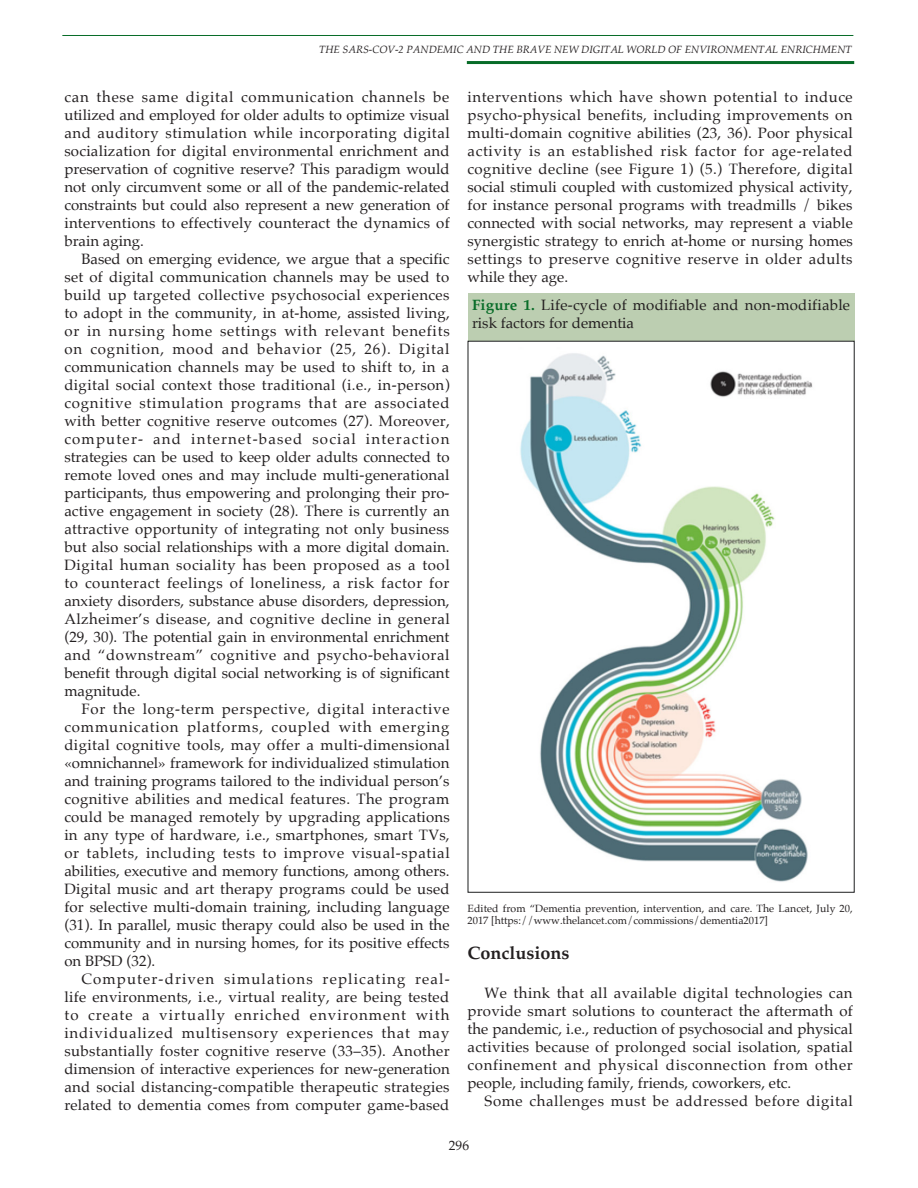
<style>
.page{position:relative;width:918px;height:1188px;background:#fff}
.page>*{position:absolute;margin:0;border:0;box-sizing:border-box;transform-origin:0 0}
._04_TITRE1{font:700 18px "Palatino";color:#231f20}
.t1{font:15px/18px "Palatino";letter-spacing:.015em;color:#231f20;text-align:justify}
.t2{font:15px "Palatino";letter-spacing:.04em;color:#231f20}
.t3{font:13.5px "Palatino";color:#231f20}
.t4{font:10.5px/12.6px "Palatino";letter-spacing:.005em;color:#231f20}
._01_GRAND_TITRE{font:italic 10.5px "Palatino";color:#231f20}
.s1{font-weight:700;color:#086c28}
</style>
<div class="page">
<hr style="left:62px;top:35px;width:791px;height:1px;background:#086c28">
<hr style="left:467px;top:61px;width:387px;height:3px;background:#086c28">
<div style="left:468px;top:294px;width:386px;height:47px;background:#bcceb1"></div>
<img style="left:520px;top:353px;width:293px;height:529px">
<p class="_01_GRAND_TITRE" style="left:319px;top:40px;width:534px">THE SARS-COV-2 PANDEMIC AND THE BRAVE NEW DIGITAL WORLD OF ENVIRONMENTAL ENRICHMENT</p>
<p class="t1" style="left:64px;top:88px;width:387px">can these same digital communication channels be utilized and employed for older adults to optimize visual and auditory stimulation while incorporating digital socialization for digital environmental enrichment and preservation of cognitive reserve? This paradigm would not only circumvent some or all of the pandemic-related constraints but could also represent a new generation of interventions to effectively counteract the dynamics of brain aging.</p>
<p class="t1" style="left:64px;top:250px;width:387px;text-indent:17px">Based on emerging evidence, we argue that a specific set of digital communication channels may be used to build up targeted collective psychosocial experiences to adopt in the community, in at-home, assisted living, or in nursing home settings with relevant benefits on cognition, mood and behavior (25, 26). Digital communication channels may be used to shift to, in a digital social context those traditional (i.e., in-person) cognitive stimulation programs that are associated with better cognitive reserve outcomes (27). Moreover, computer- and internet-based social interaction strategies can be used to keep older adults connected to remote loved ones and may include multi-generational participants, thus empowering and prolonging their pro&shy;active engagement in society (28). There is currently an attractive opportunity of integrating not only business but also social relationships with a more digital domain.<br>Digital human sociality has been proposed as a tool to counteract feelings of loneliness, a risk factor for anxiety disorders, substance abuse disorders, depression, Alzheimer’s disease, and cognitive decline in general (29, 30). The potential gain in environmental enrichment and “downstream” cognitive and psycho-behavioral benefit through digital social networking is of significant magnitude.</p>
<p class="t1" style="left:64px;top:700px;width:387px;text-indent:17px">For the long-term perspective, digital interactive communication platforms, coupled with emerging digital cognitive tools, may offer a multi-dimensional «omnichannel» framework for individualized stimulation and training programs tailored to the individual person’s cognitive abilities and medical features. The program could be managed remotely by upgrading applications in any type of hardware, i.e., smartphones, smart TVs, or tablets, including tests to improve visual-spatial abilities, executive and memory functions, among others.<br>Digital music and art therapy programs could be used for selective multi-domain training, including language (31). In parallel, music therapy could also be used in the community and in nursing homes, for its positive effects on BPSD (32).</p>
<p class="t1" style="left:64px;top:970px;width:387px;text-indent:17px">Computer-driven simulations replicating real&shy;life environments, i.e., virtual reality, are being tested to create a virtually enriched environment with individualized multisensory experiences that may substantially foster cognitive reserve (33–35). Another dimension of interactive experiences for new-generation and social distancing-compatible therapeutic strategies related to dementia comes from computer game-based</p>
<p class="t1" style="left:468px;top:88px;width:387px">interventions which have shown potential to induce psycho-physical benefits, including improvements on multi-domain cognitive abilities (23, 36). Poor physical activity is an established risk factor for age-related cognitive decline (see Figure 1) (5.) Therefore, digital social stimuli coupled with customized physical activity, for instance personal programs with treadmills / bikes connected with social networks, may represent a viable synergistic strategy to enrich at-home or nursing homes settings to preserve cognitive reserve in older adults while they age.</p>
<p class="t1" style="left:472px;top:296px;width:380px"><span class="s1">Figure 1.</span> Life-cycle of modifiable and non-modifiable risk factors for dementia</p>
<p class="t4" style="left:468px;top:902px;width:387px">Edited from “Dementia prevention, intervention, and care. The Lancet, July 20,<br>2017 [https://www.thelancet.com/commissions/dementia2017]</p>
<p class="_04_TITRE1" style="left:468px;top:937px;width:103px">Conclusions</p>
<p class="t1" style="left:468px;top:984px;width:387px;text-indent:17px">We think that all available digital technologies can provide smart solutions to counteract the aftermath of the pandemic, i.e., reduction of psychosocial and physical activities because of prolonged social isolation, spatial confinement and physical disconnection from other people, including family, friends, coworkers, etc.</p>
<p class="t2" style="left:485px;top:1089px;width:370px">Some challenges must be addressed before digital</p>
<p class="t3" style="left:449px;top:1134px;width:22px">296</p>
</div>
